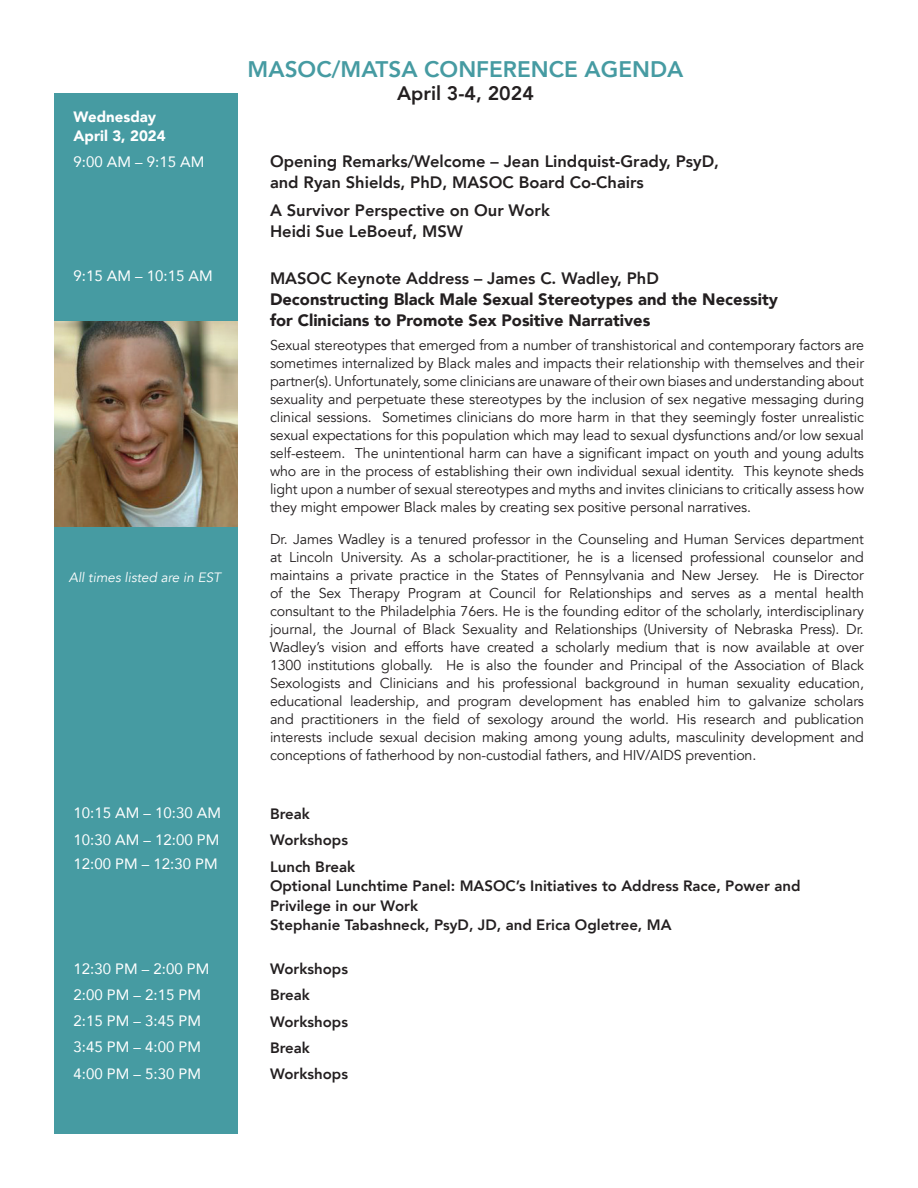
<style>
.page{position:relative;width:918px;height:1188px;background:#fff}
.page>*{position:absolute;margin:0;border:0;box-sizing:border-box;transform-origin:0 0}
.t1{font:800 22.5px "Avenir";color:#469ba2}
.t2{font:800 19.5px "Avenir";color:#231f20}
.t3{font:800 16.5px/21px "Avenir";color:#231f20}
.t4{font:900 16.5px/21px "Avenir";color:#231f20}
.t5{font:800 15px/26.2px "Avenir";color:#231f20}
.t6{font:15px/26.2px "Avenir";color:#fff}
.t7{font:900 15px/19.5px "Avenir";color:#fff}
.t8{font:14.25px/18px "Avenir";letter-spacing:-.01em;color:#231f20;text-align:justify}
.t9{font:italic 13.5px "Avenir";color:#fff}
</style>
<div class="page">
<div style="left:54px;top:93px;width:184px;height:1041px;background:#469ba2"></div>
<img style="left:54px;top:321px;width:183px;height:205px">
<p class="t7" style="left:74px;top:106px;width:94px">Wednesday<br>April 3, 2024</p>
<p class="t6" style="left:74px;top:148px;width:132px">9:00 AM – 9:15 AM</p>
<p class="t6" style="left:74px;top:262px;width:141px">9:15 AM – 10:15 AM</p>
<p class="t9" style="left:69px;top:569px;width:154px">All times listed are in EST</p>
<p class="t6" style="left:74px;top:799px;width:149px">10:15 AM – 10:30 AM<br>10:30 AM – 12:00 PM</p>
<p class="t6" style="left:74px;top:850px;width:146px">12:00 PM – 12:30 PM</p>
<p class="t6" style="left:74px;top:955px;width:137px">12:30 PM – 2:00 PM<br>2:00 PM – 2:15 PM<br>2:15 PM – 3:45 PM<br>3:45 PM – 4:00 PM<br>4:00 PM – 5:30 PM</p>
<h1 class="t1" style="left:248px;top:51px;width:437px">MASOC/MATSA CONFERENCE AGENDA</h1>
<h2 class="t2" style="left:397px;top:78px;width:138px">April 3-4, 2024</h2>
<p class="t3" style="left:270px;top:151px;width:451px">Opening Remarks/Welcome – Jean Lindquist-Grady, PsyD, and Ryan Shields, PhD, MASOC Board Co-Chairs</p>
<p class="t3" style="left:270px;top:199px;width:281px">A Survivor Perspective on Our Work<br>Heidi Sue LeBoeuf, MSW</p>
<p class="t3" style="left:270px;top:268px;width:390px">MASOC Keynote Address – James C. Wadley, PhD</p>
<p class="t4" style="left:270px;top:288px;width:510px">Deconstructing Black Male Sexual Stereotypes and the Necessity for Clinicians to Promote Sex Positive Narratives</p>
<p class="t8" style="left:270px;top:337px;width:596px">Sexual stereotypes that emerged from a number of transhistorical and contemporary factors are sometimes internalized by Black males and impacts their relationship with themselves and their partner(s). Unfortunately, some clinicians are unaware of their own biases and understanding about sexuality and perpetuate these stereotypes by the inclusion of sex negative messaging during clinical sessions. Sometimes clinicians do more harm in that they seemingly foster unrealistic sexual expectations for this population which may lead to sexual dysfunctions and/or low sexual self-esteem. The unintentional harm can have a significant impact on youth and young adults who are in the process of establishing their own individual sexual identity. This keynote sheds light upon a number of sexual stereotypes and myths and invites clinicians to critically assess how they might empower Black males by creating sex positive personal narratives.</p>
<p class="t8" style="left:270px;top:530px;width:596px">Dr. James Wadley is a tenured professor in the Counseling and Human Services department at Lincoln University. As a scholar-practitioner, he is a licensed professional counselor and maintains a private practice in the States of Pennsylvania and New Jersey. He is Director of the Sex Therapy Program at Council for Relationships and serves as a mental health consultant to the Philadelphia 76ers. He is the founding editor of the scholarly, interdisciplinary journal, the Journal of Black Sexuality and Relationships (University of Nebraska Press). Dr.<br>Wadley’s vision and efforts have created a scholarly medium that is now available at over 1300 institutions globally. He is also the founder and Principal of the Association of Black Sexologists and Clinicians and his professional background in human sexuality education, educational leadership, and program development has enabled him to galvanize scholars and practitioners in the field of sexology around the world. His research and publication interests include sexual decision making among young adults, masculinity development and conceptions of fatherhood by non-custodial fathers, and HIV/AIDS prevention.</p>
<p class="t5" style="left:270px;top:801px;width:87px">Break<br>Workshops<br>Lunch Break</p>
<p class="t5" style="left:270px;top:876px;width:532px;line-height:19.5px">Optional Lunchtime Panel: MASOC’s Initiatives to Address Race, Power and<br>Privilege in our Work<br>Stephanie Tabashneck, PsyD, JD, and Erica Ogletree, MA</p>
<p class="t5" style="left:270px;top:956px;width:80px">Workshops<br>Break<br>Workshops<br>Break<br>Workshops</p>
</div>
